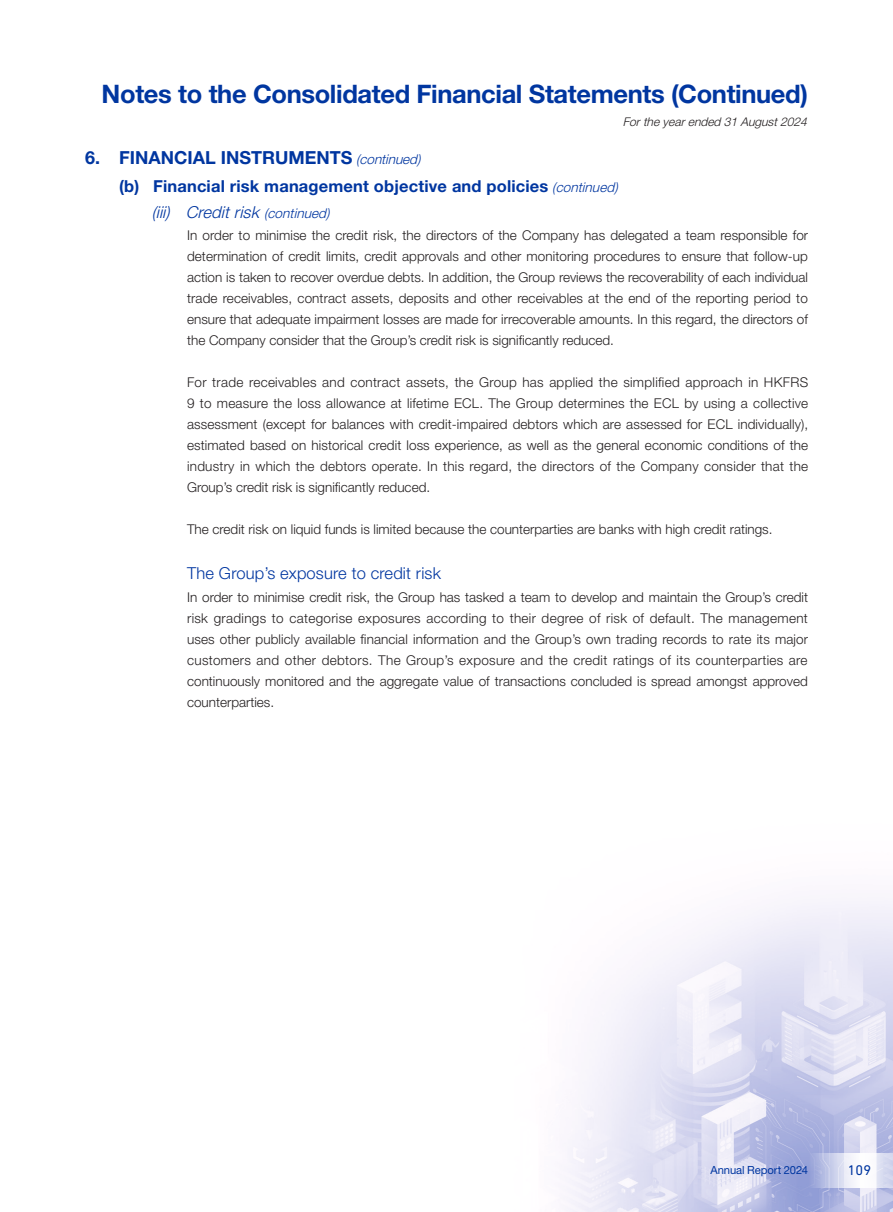
<style>
.page{position:relative;width:893px;height:1212px;background:#fff}
.page>*{position:absolute;margin:0;border:0;box-sizing:border-box;transform-origin:0 0}
.t1{font:700 25.5px "Helvetica Neue LT Pro";letter-spacing:-.015em;color:#0036a0}
._01_Heading_1{font:700 18px "Helvetica Neue LT Pro";color:#0036a0}
._02_Heading_2{font:700 16.5px "Helvetica Neue LT Pro";letter-spacing:.01em;color:#0036a0}
._04_Heading_4{font:300 16.5px "Helvetica Neue LT Pro";letter-spacing:.01em;color:#0036a0}
._03_Heading_3{font:italic 300 16.5px "Helvetica Neue LT Pro";color:#0036a0}
.t2{font:14.25px "DIN Next LT Pro";color:#0036a0}
._00_Body_text{font:300 13.5px/21px "Helvetica Neue LT Pro";color:#231f20;text-align:justify}
.t3{font:italic 300 12px "Helvetica Neue LT Pro";color:#231f20}
.t4{font:11.25px "Helvetica Neue LT Pro";letter-spacing:-.01em;color:#0036a0}
.s1{font-weight:300;font-style:italic;font-size:13.5px}
.s2{font-size:13.5px}
</style>
<div class="page">
<img style="left:566px;top:900px;width:327px;height:312px">
<svg style="left:809px;top:1153px;width:84px;height:34px"></svg>
<h1 class="t1" style="left:102px;top:78px;width:708px">Notes to the Consolidated Financial Statements (Continued)</h1>
<p class="t3" style="left:623px;top:114px;width:189px">Forthe yearended 31 August2024</p>
<p class="_01_Heading_1" style="left:85px;top:147px;width:337px">6. FINANCIAL INSTRUMENTS <span class="s1">(continued)</span></p>
<p class="_02_Heading_2" style="left:119px;top:176px;width:500px">(b) Financial risk management objective and policies <span class="s1">(continued)</span></p>
<p class="_03_Heading_3" style="left:152px;top:202px;width:179px">(iii) Creditrisk <span class="s2">(continued)</span></p>
<p class="_00_Body_text" style="left:187px;top:225px;width:623px">In order to minimise the credit risk, the directors of the Company has delegated a team responsible for determination of credit limits, credit approvals and other monitoring procedures to ensure that follow-up action is taken to recover overdue debts. In addition, the Group reviews the recoverability of each individual trade receivables, contract assets, deposits and other receivables at the end of the reporting period to ensure that adequate impairment losses are made for irrecoverable amounts. In this regard, the directors of the Company consider that the Group’s credit risk is significantly reduced.</p>
<p class="_00_Body_text" style="left:187px;top:372px;width:623px">For trade receivables and contract assets, the Group has applied the simplified approach in HKFRS 9 to measure the loss allowance at lifetime ECL. The Group determines the ECL by using a collective assessment (except for balances with credit-impaired debtors which are assessed for ECL individually), estimated based on historical credit loss experience, as well as the general economic conditions of the industry in which the debtors operate. In this regard, the directors of the Company consider that the Group’s credit risk is significantly reduced.</p>
<p class="_00_Body_text" style="left:187px;top:519px;width:587px">The credit risk on liquid funds is limited because the counterparties are banks with high credit ratings.</p>
<p class="_04_Heading_4" style="left:187px;top:563px;width:255px">The Group’s exposure to credit risk</p>
<p class="_00_Body_text" style="left:187px;top:586px;width:622px">In order to minimise credit risk, the Group has tasked a team to develop and maintain the Group’s credit risk gradings to categorise exposures according to their degree of risk of default. The management uses other publicly available financial information and the Group’s own trading records to rate its major customers and other debtors. The Group’s exposure and the credit ratings of its counterparties are continuously monitored and the aggregate value of transactions concluded is spread amongst approved counterparties.</p>
<p class="t4" style="left:710px;top:1163px;width:99px">Annual Report 2024</p>
<p class="t2" style="left:848px;top:1162px;width:25px">109</p>
</div>
